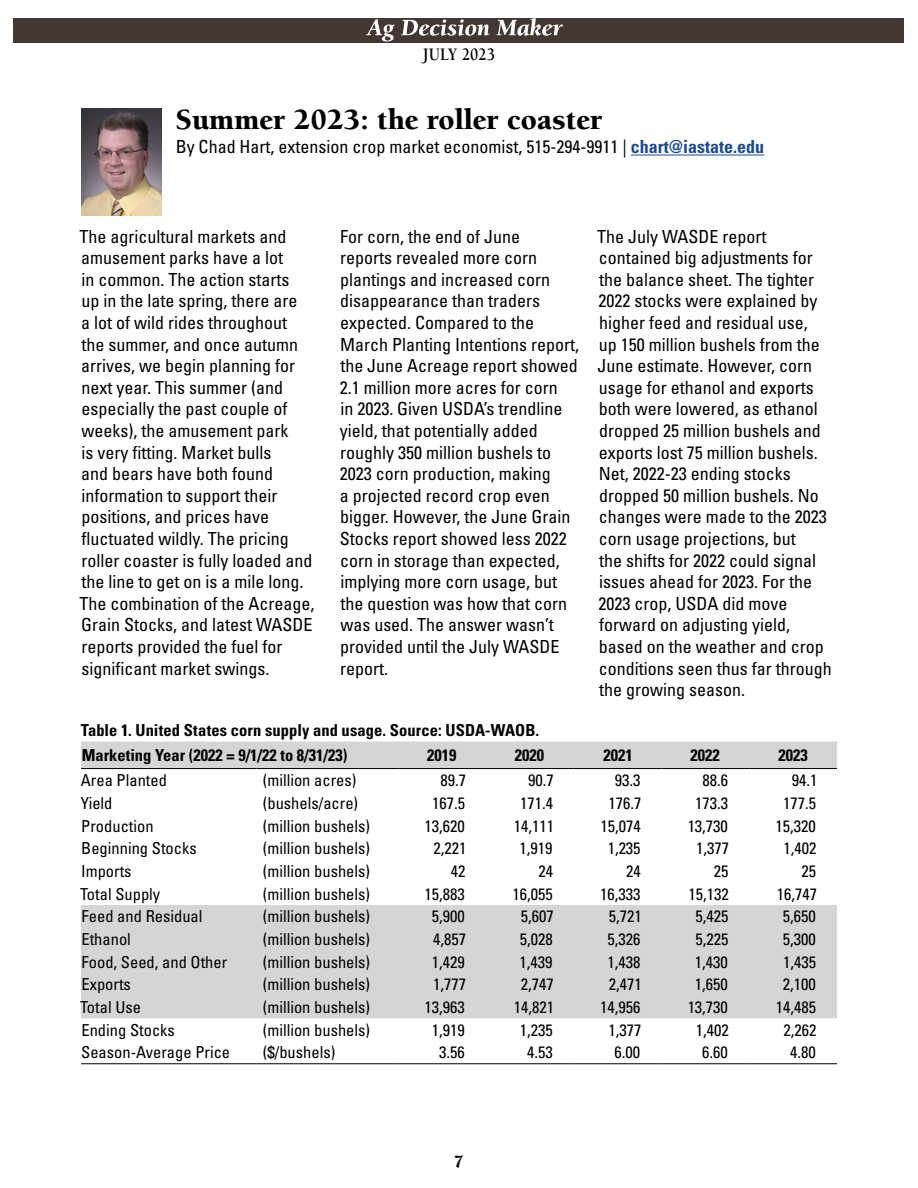
<style>
.page{position:relative;width:918px;height:1188px;background:#fff}
.page>*{position:absolute;margin:0;border:0;box-sizing:border-box;transform-origin:0 0}
.H1_headlines{font:900 30px "Berkeley Std";color:#000}
.copy{font:condensed 18px/21.6px "Univers LT Std";color:#000}
.t1{font:700 18px "Berkeley Std";letter-spacing:.005em;color:#000;scale:.85 1}
.t2{font:900 18px "Berkeley Std";color:#000}
.copy-2{font:condensed 16.5px "Univers LT Std";color:#000}
.captions{font:700 condensed 16.5px "Univers LT Std";letter-spacing:.005em;color:#000}
.copy-3{font:700 condensed 16.5px "Univers LT Std";color:#000}
.s1{font-weight:700;color:#1c4b8e}
</style>
<div class="page">
<div style="left:14px;top:18px;width:890px;height:24px;background:#423732"></div>
<svg style="left:366px;top:18px;width:197px;height:24px"></svg>
<hr style="left:631px;top:155px;width:133px;height:1px;background:#1c4b8e">
<img style="left:81px;top:108px;width:80px;height:108px">
<svg style="left:81px;top:742px;width:756px;height:276px;fill:#d4d5d6"></svg>
<hr style="left:81px;top:1063px;width:175px;height:1px;background:#000">
<hr style="left:256px;top:1063px;width:142px;height:1px;background:#000">
<hr style="left:398px;top:1063px;width:88px;height:1px;background:#000">
<hr style="left:486px;top:1063px;width:88px;height:1px;background:#000">
<hr style="left:574px;top:1063px;width:88px;height:1px;background:#000">
<hr style="left:662px;top:1063px;width:87px;height:1px;background:#000">
<hr style="left:749px;top:1063px;width:88px;height:1px;background:#000">
<hr style="left:81px;top:768px;width:175px;height:1px;background:#000">
<hr style="left:256px;top:768px;width:142px;height:1px;background:#000">
<hr style="left:398px;top:768px;width:88px;height:1px;background:#000">
<hr style="left:486px;top:768px;width:88px;height:1px;background:#000">
<hr style="left:574px;top:768px;width:88px;height:1px;background:#000">
<hr style="left:662px;top:768px;width:87px;height:1px;background:#000">
<hr style="left:749px;top:768px;width:88px;height:1px;background:#000">
<p class="t1" style="left:423px;top:44px;width:86px">JULY 2023</p>
<p class="H1_headlines" style="left:175px;top:104px;width:428px">Summer 2023: the roller coaster</p>
<p class="copy" style="left:176px;top:136px;width:590px">By Chad Hart, extension crop market economist, 515-294-9911 | <span class="s1">chart@iastate.edu</span></p>
<p class="copy" style="left:80px;top:225px;width:236px">The agricultural markets and amusement parks have a lot<br>in common. The action starts<br>up in the late spring, there are<br>a lot of wild rides throughout<br>the summer, and once autumn arrives, we begin planning for next year. This summer (and especially the past couple of weeks), the amusement park<br>is very fitting. Market bulls<br>and bears have both found information to support their positions, and prices have fluctuated wildly. The pricing roller coaster is fully loaded and the line to get on is a mile long.<br>The combination of the Acreage,<br>Grain Stocks, and latest WASDE reports provided the fuel for significant market swings.</p>
<p class="copy" style="left:340px;top:225px;width:241px">For corn, the end of June<br>reports revealed more corn plantings and increased corn disappearance than traders expected. Compared to the<br>March Planting Intentions report, the June Acreage report showed<br>2.1 million more acres for corn<br>in 2023. Given USDA’s trendline yield, that potentially added roughly 350 million bushels to<br>2023 corn production, making<br>a projected record crop even bigger. However, the June Grain<br>Stocks report showed less 2022 corn in storage than expected, implying more corn usage, but the question was how that corn was used. The answer wasn’t provided until the July WASDE report.</p>
<p class="copy" style="left:597px;top:225px;width:236px">The July WASDE report contained big adjustments for the balance sheet. The tighter<br>2022 stocks were explained by higher feed and residual use,<br>up 150 million bushels from the<br>June estimate. However, corn usage for ethanol and exports both were lowered, as ethanol dropped 25 million bushels and exports lost 75 million bushels.<br>Net, 2022-23 ending stocks dropped 50 million bushels. No changes were made to the 2023 corn usage projections, but<br>the shifts for 2022 could signal issues ahead for 2023. For the<br>2023 crop, USDA did move forward on adjusting yield, based on the weather and crop conditions seen thus far through the growing season.</p>
<p class="captions" style="left:81px;top:720px;width:460px">Table 1. United States corn supply and usage. Source: USDA-WAOB.</p>
<p class="copy-3" style="left:82px;top:745px;width:267px">Marketing Year (2022 = 9/1/22 to 8/31/23)</p>
<p class="copy-3" style="left:427px;top:745px;width:31px">2019</p>
<p class="copy-3" style="left:515px;top:745px;width:31px">2020</p>
<p class="copy-3" style="left:603px;top:745px;width:31px">2021</p>
<p class="copy-3" style="left:691px;top:745px;width:31px">2022</p>
<p class="copy-3" style="left:778px;top:745px;width:31px">2023</p>
<p class="copy-2" style="left:81px;top:770px;width:88px">Area Planted</p>
<p class="copy-2" style="left:263px;top:770px;width:95px">(million acres)</p>
<p class="copy-2" style="left:440px;top:770px;width:27px">89.7</p>
<p class="copy-2" style="left:528px;top:770px;width:27px">90.7</p>
<p class="copy-2" style="left:615px;top:770px;width:27px">93.3</p>
<p class="copy-2" style="left:703px;top:770px;width:27px">88.6</p>
<p class="copy-2" style="left:792px;top:770px;width:27px">94.1</p>
<p class="copy-2" style="left:81px;top:793px;width:33px">Yield</p>
<p class="copy-2" style="left:263px;top:793px;width:97px">(bushels/acre)</p>
<p class="copy-2" style="left:432px;top:793px;width:34px">167.5</p>
<p class="copy-2" style="left:520px;top:793px;width:34px">171.4</p>
<p class="copy-2" style="left:609px;top:793px;width:34px">176.7</p>
<p class="copy-2" style="left:695px;top:793px;width:34px">173.3</p>
<p class="copy-2" style="left:783px;top:793px;width:34px">177.5</p>
<p class="copy-2" style="left:81px;top:815px;width:74px">Production</p>
<p class="copy-2" style="left:263px;top:815px;width:109px">(million bushels)</p>
<p class="copy-2" style="left:424px;top:815px;width:42px">13,620</p>
<p class="copy-2" style="left:514px;top:815px;width:42px">14,111</p>
<p class="copy-2" style="left:600px;top:815px;width:42px">15,074</p>
<p class="copy-2" style="left:688px;top:815px;width:42px">13,730</p>
<p class="copy-2" style="left:775px;top:815px;width:42px">15,320</p>
<p class="copy-2" style="left:81px;top:838px;width:117px">Beginning Stocks</p>
<p class="copy-2" style="left:263px;top:838px;width:109px">(million bushels)</p>
<p class="copy-2" style="left:433px;top:838px;width:34px">2,221</p>
<p class="copy-2" style="left:520px;top:838px;width:34px">1,919</p>
<p class="copy-2" style="left:608px;top:838px;width:34px">1,235</p>
<p class="copy-2" style="left:696px;top:838px;width:34px">1,377</p>
<p class="copy-2" style="left:783px;top:838px;width:34px">1,402</p>
<p class="copy-2" style="left:81px;top:861px;width:52px">Imports</p>
<p class="copy-2" style="left:263px;top:861px;width:109px">(million bushels)</p>
<p class="copy-2" style="left:451px;top:861px;width:16px">42</p>
<p class="copy-2" style="left:538px;top:861px;width:16px">24</p>
<p class="copy-2" style="left:626px;top:861px;width:16px">24</p>
<p class="copy-2" style="left:714px;top:861px;width:16px">25</p>
<p class="copy-2" style="left:801px;top:861px;width:16px">25</p>
<p class="copy-2" style="left:80px;top:883px;width:82px">Total Supply</p>
<p class="copy-2" style="left:263px;top:883px;width:109px">(million bushels)</p>
<p class="copy-2" style="left:425px;top:883px;width:42px">15,883</p>
<p class="copy-2" style="left:513px;top:883px;width:42px">16,055</p>
<p class="copy-2" style="left:600px;top:883px;width:42px">16,333</p>
<p class="copy-2" style="left:688px;top:883px;width:42px">15,132</p>
<p class="copy-2" style="left:777px;top:883px;width:42px">16,747</p>
<p class="copy-2" style="left:82px;top:906px;width:122px">Feed and Residual</p>
<p class="copy-2" style="left:263px;top:906px;width:109px">(million bushels)</p>
<p class="copy-2" style="left:432px;top:906px;width:34px">5,900</p>
<p class="copy-2" style="left:521px;top:906px;width:34px">5,607</p>
<p class="copy-2" style="left:609px;top:906px;width:34px">5,721</p>
<p class="copy-2" style="left:695px;top:906px;width:34px">5,425</p>
<p class="copy-2" style="left:783px;top:906px;width:34px">5,650</p>
<p class="copy-2" style="left:81px;top:929px;width:51px">Ethanol</p>
<p class="copy-2" style="left:263px;top:929px;width:109px">(million bushels)</p>
<p class="copy-2" style="left:433px;top:929px;width:34px">4,857</p>
<p class="copy-2" style="left:520px;top:929px;width:34px">5,028</p>
<p class="copy-2" style="left:607px;top:929px;width:34px">5,326</p>
<p class="copy-2" style="left:695px;top:929px;width:34px">5,225</p>
<p class="copy-2" style="left:783px;top:929px;width:34px">5,300</p>
<p class="copy-2" style="left:82px;top:951px;width:147px">Food, Seed, and Other</p>
<p class="copy-2" style="left:263px;top:951px;width:109px">(million bushels)</p>
<p class="copy-2" style="left:432px;top:951px;width:34px">1,429</p>
<p class="copy-2" style="left:520px;top:951px;width:34px">1,439</p>
<p class="copy-2" style="left:608px;top:951px;width:34px">1,438</p>
<p class="copy-2" style="left:695px;top:951px;width:34px">1,430</p>
<p class="copy-2" style="left:783px;top:951px;width:34px">1,435</p>
<p class="copy-2" style="left:81px;top:974px;width:51px">Exports</p>
<p class="copy-2" style="left:263px;top:974px;width:109px">(million bushels)</p>
<p class="copy-2" style="left:433px;top:974px;width:34px">1,777</p>
<p class="copy-2" style="left:521px;top:974px;width:34px">2,747</p>
<p class="copy-2" style="left:609px;top:974px;width:34px">2,471</p>
<p class="copy-2" style="left:695px;top:974px;width:34px">1,650</p>
<p class="copy-2" style="left:783px;top:974px;width:34px">2,100</p>
<p class="copy-2" style="left:80px;top:997px;width:62px">Total Use</p>
<p class="copy-2" style="left:263px;top:997px;width:109px">(million bushels)</p>
<p class="copy-2" style="left:425px;top:997px;width:42px">13,963</p>
<p class="copy-2" style="left:514px;top:997px;width:42px">14,821</p>
<p class="copy-2" style="left:600px;top:997px;width:42px">14,956</p>
<p class="copy-2" style="left:688px;top:997px;width:42px">13,730</p>
<p class="copy-2" style="left:776px;top:997px;width:42px">14,485</p>
<p class="copy-2" style="left:81px;top:1019px;width:95px">Ending Stocks</p>
<p class="copy-2" style="left:263px;top:1019px;width:109px">(million bushels)</p>
<p class="copy-2" style="left:432px;top:1019px;width:34px">1,919</p>
<p class="copy-2" style="left:520px;top:1019px;width:34px">1,235</p>
<p class="copy-2" style="left:609px;top:1019px;width:34px">1,377</p>
<p class="copy-2" style="left:696px;top:1019px;width:34px">1,402</p>
<p class="copy-2" style="left:783px;top:1019px;width:34px">2,262</p>
<p class="copy-2" style="left:81px;top:1042px;width:150px">Season-Average Price</p>
<p class="copy-2" style="left:263px;top:1042px;width:74px">($/bushels)</p>
<p class="copy-2" style="left:439px;top:1042px;width:27px">3.56</p>
<p class="copy-2" style="left:527px;top:1042px;width:27px">4.53</p>
<p class="copy-2" style="left:615px;top:1042px;width:27px">6.00</p>
<p class="copy-2" style="left:702px;top:1042px;width:27px">6.60</p>
<p class="copy-2" style="left:790px;top:1042px;width:27px">4.80</p>
<p class="t2" style="left:454px;top:1152px;width:12px">7</p>
</div>
